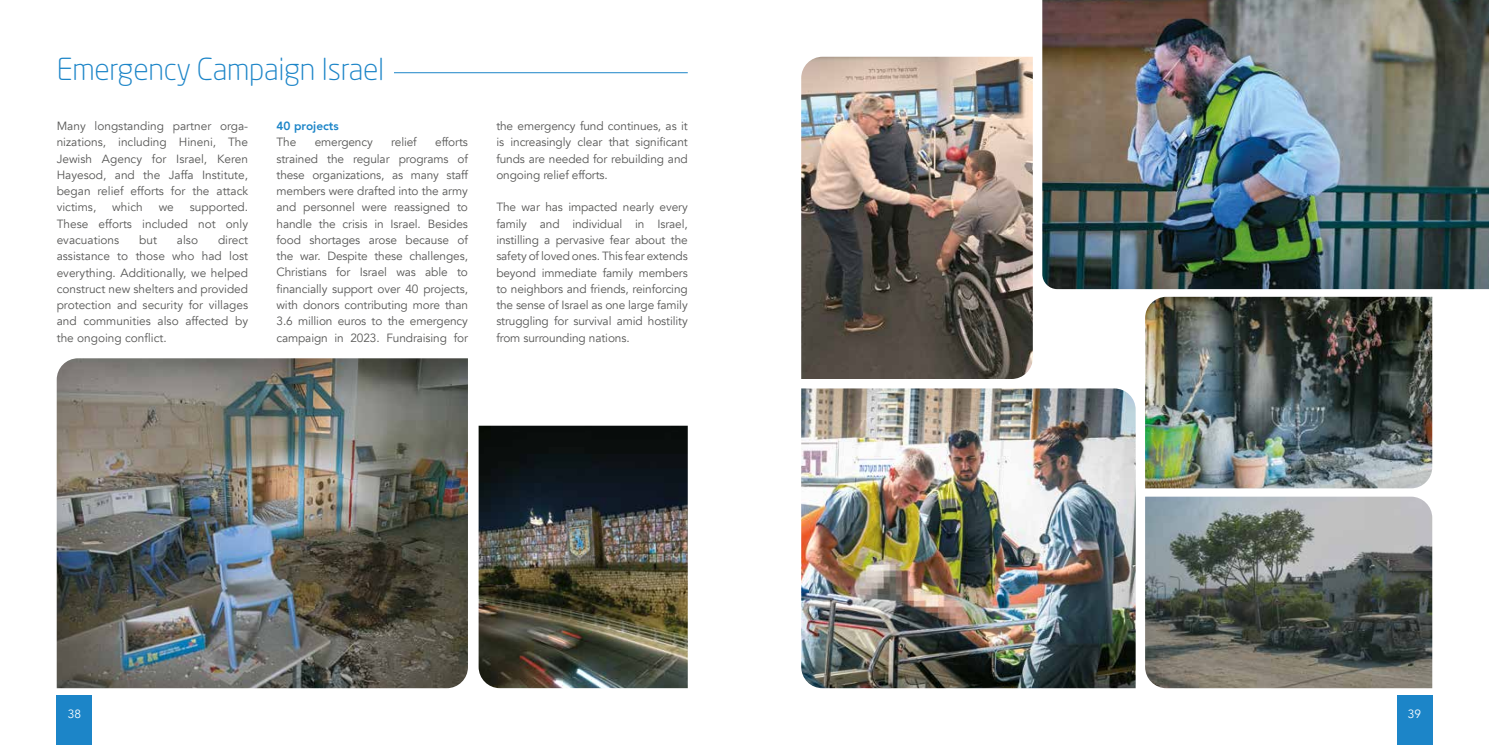
<style>
.page{position:relative;width:1489px;height:745px;background:#fff}
.page>*{position:absolute;margin:0;border:0;box-sizing:border-box;transform-origin:0 0}
.t1{font:300 30px "Neo Sans Std";letter-spacing:-.01em;color:#1c85c8}
.t2{font:11.88px/16.2px "Avenir";letter-spacing:-.01em;color:#575756;text-align:justify}
.t3{font:800 11.88px "Avenir";color:#1c85c8}
.t4{font:11.88px "Avenir";color:#fff}
</style>
<div class="page">
<div style="left:57px;top:694px;width:35px;height:50px;background:#1c85c8"></div>
<div style="left:1396px;top:694px;width:35px;height:50px;background:#1c85c8"></div>
<hr style="left:390px;top:72px;width:297px;height:1px;background:#1c85c8">
<img style="left:1042px;top:0;width:446px;height:289px">
<img style="left:801px;top:57px;width:231px;height:322px">
<img style="left:57px;top:358px;width:411px;height:329px">
<img style="left:478px;top:425px;width:209px;height:262px">
<img style="left:801px;top:388px;width:334px;height:299px">
<img style="left:1145px;top:296px;width:286px;height:192px">
<img style="left:1145px;top:496px;width:286px;height:191px">
<h1 class="t1" style="left:57px;top:51px;width:329px">Emergency Campaign Israel</h1>
<p class="t2" style="left:57px;top:118px;width:193px">Many longstanding partner orga&shy;nizations, including Hineni, The Jewish Agency for Israel, Keren Hayesod, and the Jaffa Institute, began relief efforts for the attack victims,</p>
<p class="t3" style="left:276px;top:117px;width:64px">40 projects</p>
<p class="t2" style="left:276px;top:134px;width:21px">The</p>
<p class="t2" style="left:315px;top:134px;width:60px">emergency</p>
<p class="t2" style="left:391px;top:134px;width:27px">relief</p>
<p class="t2" style="left:276px;top:134px;width:193px;text-indent:159px">efforts strained the regular programs of these organizations, as many staff members were drafted into the army and personnel were reassigned to handle the crisis in Israel. Besides food shortages arose because of the war. Despite these challenges, Christians for Israel was able to financially support over 40 projects, with donors contributing more than 3.6 million euros to the emergency campaign in 2023. Fundraising for</p>
<p class="t2" style="left:57px;top:199px;width:193px;text-indent:133px">supported.<br>These efforts included not only evacuations</p>
<p class="t2" style="left:112px;top:199px;width:32px">which</p>
<p class="t2" style="left:159px;top:199px;width:17px">we</p>
<p class="t2" style="left:57px;top:232px;width:193px;text-indent:161px">direct assistance to those who had lost everything. Additionally, we helped construct new shelters and provided protection and security for villages and communities also affected by the ongoing conflict.</p>
<p class="t2" style="left:139px;top:232px;width:19px">but</p>
<p class="t2" style="left:177px;top:232px;width:23px">also</p>
<p class="t2" style="left:496px;top:118px;width:193px">the emergency fund continues, as it is increasingly clear that significant funds are needed for rebuilding and ongoing relief efforts.</p>
<p class="t2" style="left:496px;top:199px;width:193px">The war has impacted nearly every family and individual in Israel, instilling a pervasive fear about the safety of loved ones. This fear extends beyond immediate family members to neighbors and friends, reinforcing the sense of Israel as one large family struggling for survival amid hostility from surrounding nations.</p>
<p class="t4" style="left:68px;top:706px;width:15px">38</p>
<p class="t4" style="left:1407px;top:706px;width:15px">39</p>
</div>
